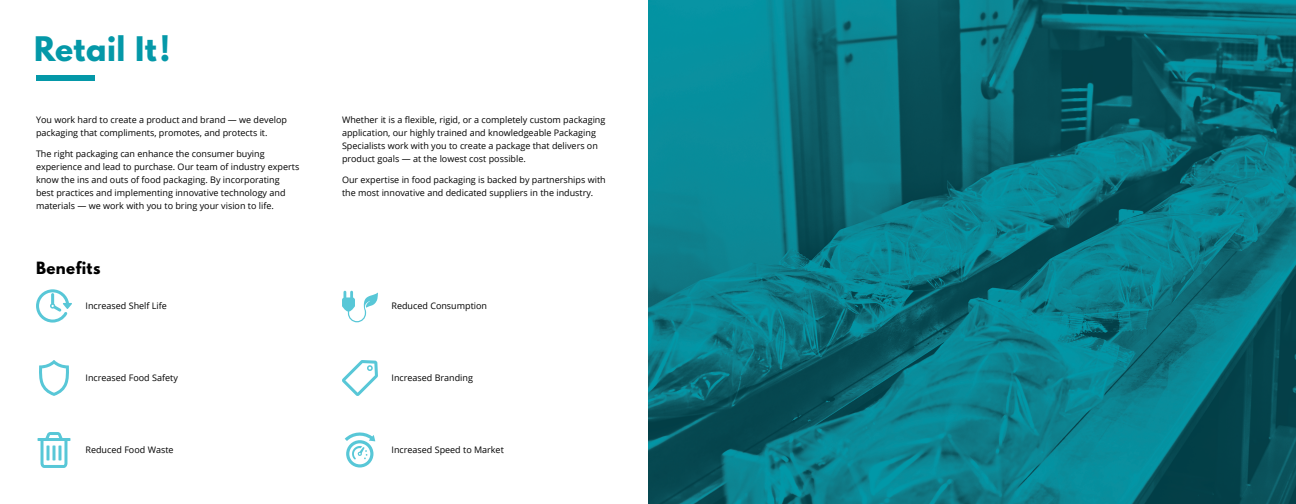
<style>
.page{position:relative;width:1296px;height:504px;background:#fff}
.page>*{position:absolute;margin:0;border:0;box-sizing:border-box;transform-origin:0 0}
.t1{font:700 30px "League Spartan";letter-spacing:.015em;color:#0498a8}
.t2{font:700 15px "League Spartan";letter-spacing:.03em;color:#000}
.t3{font:9px/13px "Open Sans";color:#000}
</style>
<div class="page">
<div style="left:36px;top:75px;width:58px;height:6px;background:#0498a8"></div>
<img style="left:648px;top:0;width:648px;height:504px">
<svg style="left:36px;top:289px;width:36px;height:34px"></svg>
<svg style="left:342px;top:291px;width:36px;height:31px"></svg>
<svg style="left:345px;top:432px;width:30px;height:36px"></svg>
<svg style="left:38px;top:432px;width:32px;height:36px"></svg>
<svg style="left:39px;top:360px;width:30px;height:36px"></svg>
<svg style="left:342px;top:360px;width:36px;height:36px"></svg>
<h1 class="t1" style="left:34px;top:25px;width:138px">Retail It!</h1>
<p class="t3" style="left:36px;top:113px;width:252px">You work hard to create a product and brand — we develop packaging that compliments, promotes, and protects it.</p>
<p class="t3" style="left:36px;top:147px;width:265px">The right packaging can enhance the consumer buying experience and lead to purchase. Our team of industry experts know the ins and outs of food packaging. By incorporating best practices and implementing innovative technology and materials — we work with you to bring your vision to life.</p>
<h2 class="t2" style="left:36px;top:256px;width:66px">Benefits</h2>
<p class="t3" style="left:86px;top:299px;width:83px">Increased Shelf Life</p>
<p class="t3" style="left:342px;top:113px;width:265px">Whether it is a flexible, rigid, or a completely custom packaging application, our highly trained and knowledgeable Packaging Specialists work with you to create a package that delivers on product goals — at the lowest cost possible.</p>
<p class="t3" style="left:342px;top:173px;width:265px">Our expertise in food packaging is backed by partnerships with the most innovative and dedicated suppliers in the industry.</p>
<p class="t3" style="left:392px;top:299px;width:97px">Reduced Consumption</p>
<p class="t3" style="left:86px;top:371px;width:94px">Increased Food Safety</p>
<p class="t3" style="left:392px;top:371px;width:83px">Increased Branding</p>
<p class="t3" style="left:86px;top:443px;width:90px">Reduced Food Waste</p>
<p class="t3" style="left:392px;top:443px;width:114px">Increased Speed to Market</p>
</div>
